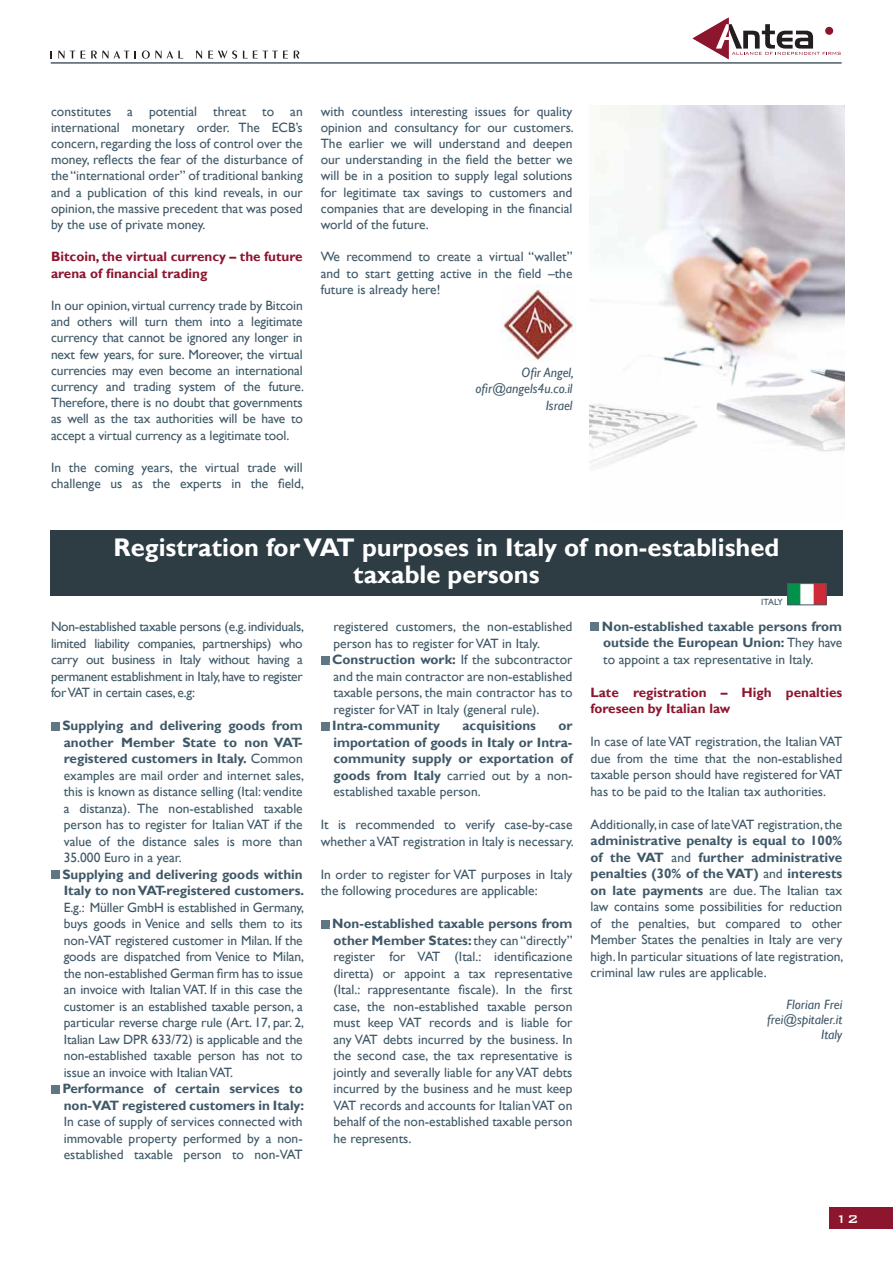
<style>
.page{position:relative;width:893px;height:1263px;background:#fff}
.page>*{position:absolute;margin:0;border:0;box-sizing:border-box;transform-origin:0 0}
.t1{font:700 25.5px/27px "Gill Sans";color:#fff;text-align:center}
.t2{font:500 15px "Bank Gothic BT";color:#fff}
.TEXTO_ARTÍCULOS{font:13.5px/16.5px "Gill Sans";color:#405968;text-align:justify}
.TEXTO_ARTÍCULOS-2{font:700 13.5px/16.5px "Gill Sans";color:#405968;text-align:justify}
.TEXTO_ARTÍCULOS-3{font:700 13.5px/16.2px "Gill Sans";color:#8d162f}
.TEXTO_ARTÍCULOS-4{font:italic 13.5px "Gill Sans";color:#405968}
.t3{font:9px "Gill Sans";letter-spacing:-.05em;color:#405968}
.s1{color:#fff}
.s2{font-weight:700}
.s3{font-weight:400;color:#fff}
.s4{font-weight:400}
</style>
<div class="page">
<div style="left:829px;top:1208px;width:64px;height:21px;background:#8d162f"></div>
<img style="left:590px;top:106px;width:255px;height:362px">
<div style="left:50px;top:530px;width:792px;height:65px;background:#2e3d44"></div>
<img style="left:501px;top:286px;width:75px;height:74px">
<img style="left:790px;top:585px;width:34px;height:18px">
<div style="left:788px;top:583px;width:38px;height:22px;border:1px solid #405968"></div>
<div style="left:51px;top:722px;width:9px;height:8px;background:#5f7685"></div>
<div style="left:51px;top:870px;width:9px;height:9px;background:#5f7685"></div>
<div style="left:51px;top:1085px;width:9px;height:8px;background:#5f7685"></div>
<div style="left:321px;top:656px;width:8px;height:8px;background:#5f7685"></div>
<div style="left:321px;top:722px;width:8px;height:8px;background:#5f7685"></div>
<div style="left:321px;top:920px;width:8px;height:8px;background:#5f7685"></div>
<div style="left:590px;top:622px;width:9px;height:8px;background:#5f7685"></div>
<svg style="left:58px;top:51px;width:6px;height:7px"></svg>
<svg style="left:70px;top:51px;width:5px;height:7px"></svg>
<svg style="left:81px;top:51px;width:4px;height:7px"></svg>
<svg style="left:91px;top:51px;width:17px;height:7px"></svg>
<svg style="left:114px;top:50px;width:15px;height:8px"></svg>
<svg style="left:142px;top:50px;width:41px;height:9px"></svg>
<svg style="left:196px;top:51px;width:6px;height:7px"></svg>
<svg style="left:208px;top:50px;width:29px;height:9px"></svg>
<svg style="left:243px;top:51px;width:45px;height:7px"></svg>
<svg style="left:294px;top:51px;width:5px;height:7px"></svg>
<svg style="left:693px;top:18px;width:148px;height:41px"></svg>
<div style="left:825px;top:27px;width:8px;height:8px;background:#8d162f;border-radius:50%"></div>
<hr style="left:51px;top:62px;width:791px;height:1px;background:#122632">
<p class="TEXTO_ARTÍCULOS" style="left:51px;top:103px;width:253px">constitutes a potential threat to an international monetary order. The ECB’s concern, regarding the loss of control over the money, reflects the fear of the disturbance of the “international order” of traditional banking and a publication of this kind reveals, in our opinion, the massive precedent that was posed by the use of private money.</p>
<p class="TEXTO_ARTÍCULOS-3" style="left:51px;top:249px;width:253px">Bitcoin, the virtual currency – the future arena of financial trading</p>
<p class="TEXTO_ARTÍCULOS" style="left:51px;top:298px;width:255px">In our opinion, virtual currency trade by Bitcoin and others will turn them into a legitimate currency that cannot be ignored any longer in next few years, for sure. Moreover, the virtual currencies may even become an international currency and trading system of the future.<br>Therefore, there is no doubt that governments as well as the tax authorities will be have to accept a virtual currency as a legitimate tool.</p>
<p class="TEXTO_ARTÍCULOS" style="left:51px;top:460px;width:255px">In the coming years, the virtual trade will challenge us as the experts in the field,</p>
<p class="TEXTO_ARTÍCULOS" style="left:321px;top:103px;width:255px">with countless interesting issues for quality opinion and consultancy for our customers.<br>The earlier we will understand and deepen our understanding in the field the better we will be in a position to supply legal solutions for legitimate tax savings to customers and companies that are developing in the financial world of the future.</p>
<p class="TEXTO_ARTÍCULOS" style="left:321px;top:249px;width:253px">We recommend to create a virtual “wallet” and to start getting active in the field –the future is already here!</p>
<p class="TEXTO_ARTÍCULOS-4" style="left:522px;top:364px;width:54px">Ofir Angel,</p>
<p class="TEXTO_ARTÍCULOS-4" style="left:476px;top:381px;width:98px">ofir@angels4u.co.il</p>
<p class="TEXTO_ARTÍCULOS-4" style="left:546px;top:397px;width:28px">Israel</p>
<p class="t1" style="left:114px;top:535px;width:667px">Registration for VAT purposes in Italy of non-established taxable persons</p>
<p class="t3" style="left:761px;top:597px;width:23px">ITALY</p>
<p class="TEXTO_ARTÍCULOS" style="left:51px;top:619px;width:255px">Non-established taxable persons (e.g. individuals, limited liability companies, partnerships) who carry out business in Italy without having a permanent establishment in Italy, have to register for VAT in certain cases, e.g:</p>
<p class="TEXTO_ARTÍCULOS" style="left:64px;top:718px;width:242px;text-indent:-4px"><span class="s1">.</span><span class="s2">Supplying and delivering goods from another Member State to non VAT&shy;registered customers in Italy.</span> Common examples are mail order and internet sales, this is known as distance selling (Ital: vendite a distanza). The non-established taxable person has to register for Italian VAT if the value of the distance sales is more than 35.000 Euro in a year.</p>
<p class="TEXTO_ARTÍCULOS" style="left:64px;top:866px;width:242px;text-indent:-4px"><span class="s1">.</span><span class="s2">Supplying and delivering goods within Italy to non VAT-registered customers.<br></span>E.g.: Müller GmbH is established in Germany, buys goods in Venice and sells them to its non-VAT registered customer in Milan. If the goods are dispatched from Venice to Milan, the non-established German firm has to issue an invoice with Italian VAT. If in this case the customer is an established taxable person, a particular reverse charge rule (Art. 17, par. 2, Italian Law DPR 633/72) is applicable and the non-established taxable person has not to issue an invoice with Italian VAT.</p>
<p class="TEXTO_ARTÍCULOS" style="left:60px;top:1081px;width:246px;text-align:center"><span class="s1">.</span><span class="s2">Performance of certain services to non-VAT registered customers in Italy:<br></span>In case of supply of services connected with immovable property performed by a non&shy;established taxable person to non-VAT</p>
<p class="TEXTO_ARTÍCULOS-2" style="left:603px;top:618px;width:240px;text-indent:-4px"><span class="s3">.</span>Non-established taxable persons from outside the European Union: <span class="s4">They have to appoint a tax representative in Italy.</span></p>
<p class="TEXTO_ARTÍCULOS-3" style="left:590px;top:684px;width:253px">Late registration – High penalties foreseen by Italian law</p>
<p class="TEXTO_ARTÍCULOS" style="left:590px;top:733px;width:253px">In case of late VAT registration, the Italian VAT due from the time that the non-established taxable person should have registered for VAT has to be paid to the Italian tax authorities.</p>
<p class="TEXTO_ARTÍCULOS" style="left:590px;top:816px;width:255px">Additionally, in case of late VAT registration, the <span class="s2">administrative penalty is equal to 100% of the VAT</span> and <span class="s2">further administrative penalties (30% of the VAT)</span> and <span class="s2">interests on late payments</span> are due. The Italian tax law contains some possibilities for reduction of the penalties, but compared to other Member States the penalties in Italy are very high. In particular situations of late registration, criminal law rules are applicable.</p>
<p class="TEXTO_ARTÍCULOS-4" style="left:787px;top:996px;width:57px">Florian Frei</p>
<p class="TEXTO_ARTÍCULOS-4" style="left:767px;top:1011px;width:77px">frei@spitaler.it</p>
<p class="TEXTO_ARTÍCULOS-4" style="left:821px;top:1026px;width:22px">Italy</p>
<p class="TEXTO_ARTÍCULOS" style="left:333px;top:619px;width:240px">registered customers, the non-established person has to register for VAT in Italy.</p>
<p class="TEXTO_ARTÍCULOS" style="left:333px;top:652px;width:240px;text-indent:-4px"><span class="s1">.</span><span class="s2">Construction work:</span> If the subcontractor and the main contractor are non-established taxable persons, the main contractor has to register for VAT in Italy (general rule).</p>
<p class="TEXTO_ARTÍCULOS-2" style="left:329px;top:718px;width:112px"><span class="s3">.</span>Intra-community</p>
<p class="TEXTO_ARTÍCULOS-2" style="left:462px;top:718px;width:75px">acquisitions</p>
<p class="TEXTO_ARTÍCULOS-2" style="left:333px;top:718px;width:240px;text-indent:225px">or importation of goods in Italy or Intra&shy;community supply or exportation of goods from Italy <span class="s4">carried out by a non&shy;established taxable person.</span></p>
<p class="TEXTO_ARTÍCULOS" style="left:321px;top:817px;width:255px">It is recommended to verify case-by-case whether a VAT registration in Italy is necessary.</p>
<p class="TEXTO_ARTÍCULOS" style="left:321px;top:866px;width:253px">In order to register for VAT purposes in Italy the following procedures are applicable:</p>
<p class="TEXTO_ARTÍCULOS" style="left:333px;top:916px;width:240px;text-indent:-4px"><span class="s1">.</span><span class="s2">Non-established taxable persons from other Member States:</span> they can “directly” register for VAT (Ital.: identificazione diretta) or appoint a tax representative (Ital.: rappresentante fiscale). In the first case, the non-established taxable person must keep VAT records and is liable for any VAT debts incurred by the business. In the second case, the tax representative is jointly and severally liable for any VAT debts incurred by the business and he must keep VAT records and accounts for Italian VAT on behalf of the non-established taxable person he represents.</p>
<p class="t2" style="left:835px;top:1211px;width:25px">12</p>
</div>
